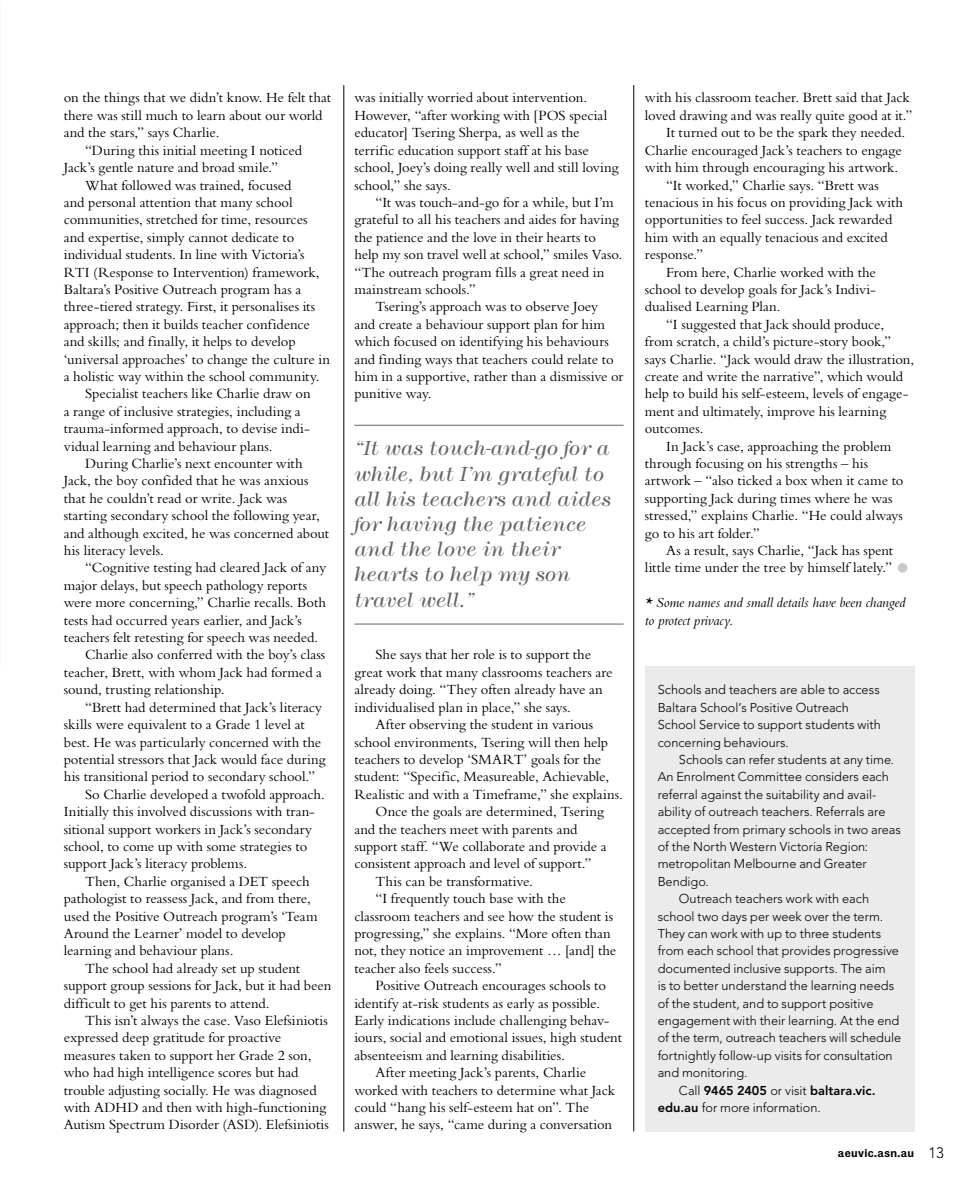
<style>
.page{position:relative;width:978px;height:1191px;background:#fff}
.page>*{position:absolute;margin:0;border:0;box-sizing:border-box;transform-origin:0 0}
.Body_Serif{font:39px "Bembo Std";color:#c7c8ca}
.Features_breakout{font:italic 300 21px/25.2px "Modern Two Sxtn ITC Std";color:#636466}
.Body_Serif-2{font:14.7px/17.4px "Bembo Std";letter-spacing:-.005em;color:#000}
.Body_Serif_fo{font:italic 14.7px/17.4px "Bembo Std";letter-spacing:-.005em;color:#000}
.Body_sans{font:300 12.75px/17.4px "Avenir LT Std";color:#000}
.Body_sans_fo{font:300 12.75px/17.4px "Avenir LT Std";color:#000}
.t1{font:500 10.2px "Bureau Grot";letter-spacing:.03em;color:#000}
.s1{font-weight:800}
.s2{font-family:"Avenir LT Std";font-weight:300;font-size:15px}
</style>
<div class="page">
<hr style="left:344px;top:85px;width:1px;height:1046px;background:#000">
<hr style="left:633px;top:85px;width:1px;height:1046px;background:#000">
<div style="left:645px;top:666px;width:269px;height:465px;background:#ebebec"></div>
<hr style="left:354px;top:425px;width:270px;height:1px;background:#636466">
<hr style="left:354px;top:623px;width:270px;height:1px;background:#636466">
<p class="Body_Serif-2" style="left:64px;top:89px;width:269px">on the things that we didn’t know. He felt that there was still much to learn about our world and the stars,” says Charlie.</p>
<p class="Body_Serif-2" style="left:64px;top:141px;width:240px;text-indent:21px">“During this initial meeting I noticed<br>Jack’s gentle nature and broad smile.”</p>
<p class="Body_Serif-2" style="left:64px;top:176px;width:268px;text-indent:21px">What followed was trained, focused<br>and personal attention that many school communities, stretched for time, resources and expertise, simply cannot dedicate to individual students. In line with Victoria’s RTI (Response to Intervention) framework, Baltara’s Positive Outreach program has a three-tiered strategy. First, it personalises its approach; then it builds teacher confidence and skills; and finally, it helps to develop ‘universal approaches’ to change the culture in a holistic way within the school community.</p>
<p class="Body_Serif-2" style="left:64px;top:385px;width:248px;text-indent:21px">Specialist teachers like Charlie draw on a range of inclusive strategies, including a trauma-informed approach, to devise indi&shy;vidual learning and behaviour plans.</p>
<p class="Body_Serif-2" style="left:64px;top:454px;width:267px;text-indent:21px">During Charlie’s next encounter with Jack, the boy confided that he was anxious that he couldn’t read or write. Jack was starting secondary school the following year, and although excited, he was concerned about his literacy levels.</p>
<p class="Body_Serif-2" style="left:64px;top:559px;width:264px;text-indent:21px">“Cognitive testing had cleared Jack of any major delays, but speech pathology reports were more concerning,” Charlie recalls. Both tests had occurred years earlier, and Jack’s teachers felt retesting for speech was needed.</p>
<p class="Body_Serif-2" style="left:64px;top:646px;width:263px;text-indent:21px">Charlie also conferred with the boy’s class teacher, Brett, with whom Jack had formed a sound, trusting relationship.</p>
<p class="Body_Serif-2" style="left:64px;top:698px;width:263px;text-indent:21px">“Brett had determined that Jack’s literacy skills were equivalent to a Grade 1 level at best. He was particularly concerned with the potential stressors that Jack would face during his transitional period to secondary school.”</p>
<p class="Body_Serif-2" style="left:64px;top:785px;width:263px;text-indent:21px">So Charlie developed a twofold approach.<br>Initially this involved discussions with tran&shy;sitional support workers in Jack’s secondary school, to come up with some strategies to support Jack’s literacy problems.</p>
<p class="Body_Serif-2" style="left:64px;top:872px;width:255px;text-indent:21px">Then, Charlie organised a DET speech pathologist to reassess Jack, and from there, used the Positive Outreach program’s ‘Team Around the Learner’ model to develop learning and behaviour plans.</p>
<p class="Body_Serif-2" style="left:64px;top:959px;width:269px;text-indent:21px">The school had already set up student support group sessions for Jack, but it had been difficult to get his parents to attend.</p>
<p class="Body_Serif-2" style="left:64px;top:1011px;width:267px;text-indent:21px">This isn’t always the case. Vaso Elefsiniotis expressed deep gratitude for proactive measures taken to support her Grade 2 son, who had high intelligence scores but had trouble adjusting socially. He was diagnosed with ADHD and then with high-functioning Autism Spectrum Disorder (ASD). Elefsiniotis</p>
<p class="Body_Serif-2" style="left:354px;top:89px;width:266px">was initially worried about intervention.<br>However, “after working with [POS special educator] Tsering Sherpa, as well as the terrific education support staff at his base school, Joey’s doing really well and still loving school,” she says.</p>
<p class="Body_Serif-2" style="left:354px;top:193px;width:270px;text-indent:21px">“It was touch-and-go for a while, but I’m grateful to all his teachers and aides for having the patience and the love in their hearts to help my son travel well at school,” smiles Vaso. “The outreach program fills a great need in mainstream schools.”</p>
<p class="Body_Serif-2" style="left:354px;top:298px;width:271px;text-indent:21px">Tsering’s approach was to observe Joey<br>and create a behaviour support plan for him which focused on identifying his behaviours and finding ways that teachers could relate to him in a supportive, rather than a dismissive or punitive way.</p>
<p class="Features_breakout" style="left:354px;top:436px;width:258px">“It was touch-and-go for a while, but I’m grateful to all his teachers and aides for having the patience and the love in their hearts to help my son travel well.”</p>
<p class="Body_Serif-2" style="left:354px;top:646px;width:260px;text-indent:21px">She says that her role is to support the great work that many classrooms teachers are already doing. “They often already have an individualised plan in place,” she says.</p>
<p class="Body_Serif-2" style="left:354px;top:715px;width:270px;text-indent:21px">After observing the student in various school environments, Tsering will then help teachers to develop ‘SMART’ goals for the student: “Specific, Measureable, Achievable, Realistic and with a Timeframe,” she explains.</p>
<p class="Body_Serif-2" style="left:354px;top:802px;width:254px;text-indent:21px">Once the goals are determined, Tsering and the teachers meet with parents and support staff. “We collaborate and provide a consistent approach and level of support.”</p>
<p class="Body_Serif-2" style="left:376px;top:872px;width:159px">This can be transformative.</p>
<p class="Body_Serif-2" style="left:354px;top:889px;width:263px;text-indent:21px">“I frequently touch base with the classroom teachers and see how the student is progressing,” she explains. “More often than not, they notice an improvement … [and] the teacher also feels success.”</p>
<p class="Body_Serif-2" style="left:354px;top:976px;width:269px;text-indent:21px">Positive Outreach encourages schools to identify at-risk students as early as possible.<br>Early indications include challenging behav&shy;iours, social and emotional issues, high student absenteeism and learning disabilities.</p>
<p class="Body_Serif-2" style="left:354px;top:1063px;width:262px;text-indent:21px">After meeting Jack’s parents, Charlie worked with teachers to determine what Jack could “hang his self-esteem hat on”. The answer, he says, “came during a conversation</p>
<p class="Body_Serif-2" style="left:645px;top:89px;width:269px">with his classroom teacher. Brett said that Jack loved drawing and was really quite good at it.”</p>
<p class="Body_Serif-2" style="left:645px;top:124px;width:262px;text-indent:21px">It turned out to be the spark they needed.<br>Charlie encouraged Jack’s teachers to engage with him through encouraging his artwork.</p>
<p class="Body_Serif-2" style="left:645px;top:176px;width:260px;text-indent:21px">“It worked,” Charlie says. “Brett was tenacious in his focus on providing Jack with opportunities to feel success. Jack rewarded him with an equally tenacious and excited response.”</p>
<p class="Body_Serif-2" style="left:645px;top:263px;width:233px;text-align:justify;text-indent:21px">From here, Charlie worked with the school to develop goals for Jack’s Indivi&shy;dualised Learning Plan.</p>
<p class="Body_Serif-2" style="left:645px;top:315px;width:271px;text-indent:21px">“I suggested that Jack should produce, from scratch, a child’s picture-story book,” says Charlie. “Jack would draw the illustration, create and write the narrative”, which would help to build his self-esteem, levels of engage&shy;ment and ultimately, improve his learning outcomes.</p>
<p class="Body_Serif-2" style="left:645px;top:437px;width:260px;text-indent:21px">In Jack’s case, approaching the problem through focusing on his strengths – his artwork – “also ticked a box when it came to supporting Jack during times where he was stressed,” explains Charlie. “He could always go to his art folder.”</p>
<p class="Body_Serif-2" style="left:645px;top:541px;width:250px;text-align:right">As a result, says Charlie, “Jack has spent little time under the tree by himself lately.”</p>
<p class="Body_Serif" style="left:896px;top:545px;width:15px">•</p>
<p class="Body_Serif_fo" style="left:645px;top:593px;width:262px">* Some names and small details have been changed to protect privacy.</p>
<p class="Body_sans_fo" style="left:658px;top:681px;width:225px">Schools and teachers are able to access Baltara School’s Positive Outreach School Service to support students with concerning behaviours.</p>
<p class="Body_sans" style="left:658px;top:751px;width:245px;text-indent:21px">Schools can refer students at any time.<br>An Enrolment Committee considers each referral against the suitability and avail&shy;ability of outreach teachers. Referrals are accepted from primary schools in two areas of the North Western Victoria Region: metropolitan Melbourne and Greater Bendigo.</p>
<p class="Body_sans" style="left:658px;top:890px;width:245px;text-indent:21px">Outreach teachers work with each school two days per week over the term.<br>They can work with up to three students from each school that provides progressive documented inclusive supports. The aim<br>is to better understand the learning needs of the student, and to support positive engagement with their learning. At the end of the term, outreach teachers will schedule fortnightly follow-up visits for consultation and monitoring.</p>
<p class="Body_sans" style="left:658px;top:1081px;width:219px;text-indent:21px">Call <span class="s1">9465 2405</span> or visit <span class="s1">baltara.vic. edu.au</span> for more information.</p>
<p class="t1" style="left:838px;top:1146px;width:108px">aeuvic.asn.au <span class="s2">13</span></p>
</div>
